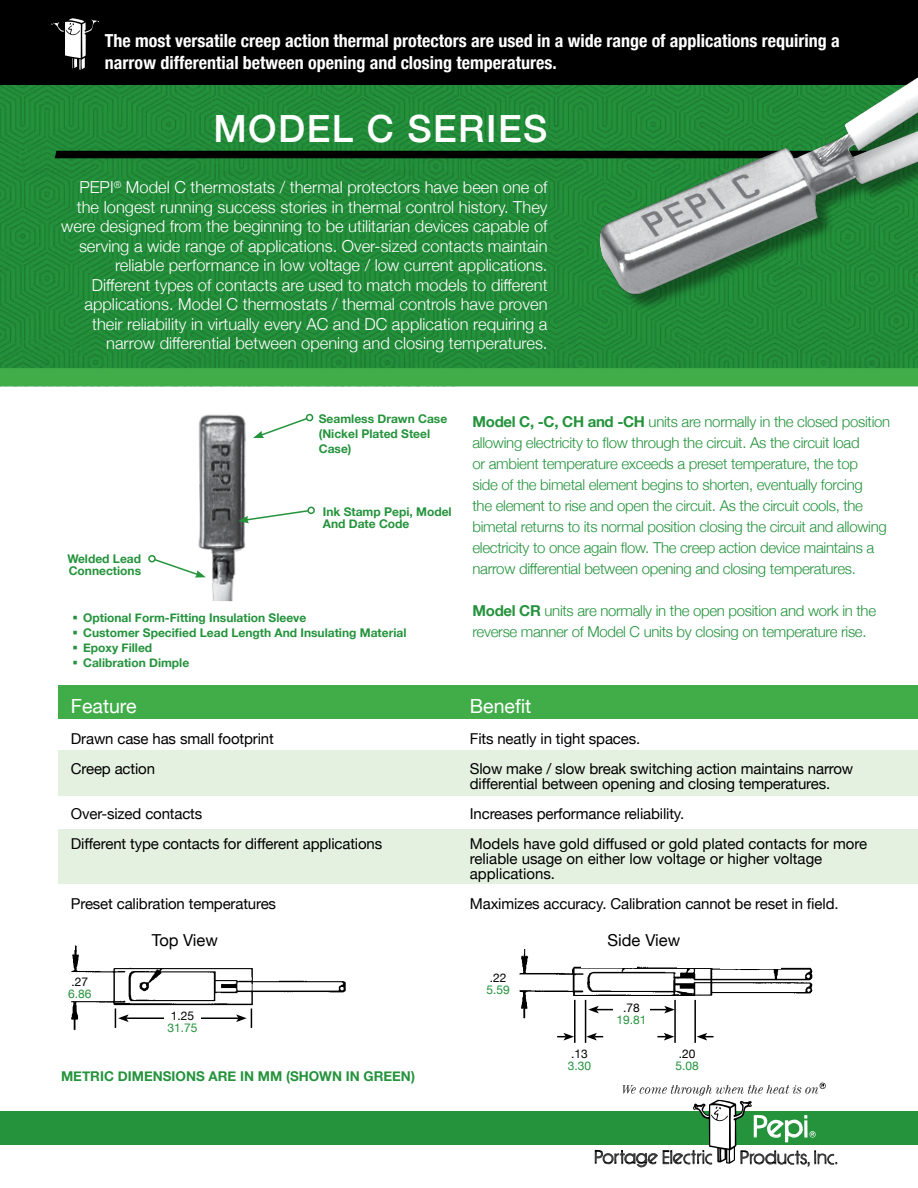
<style>
.page{position:relative;width:918px;height:1188px;background:#fff}
.page>*{position:absolute;margin:0;border:0;box-sizing:border-box;transform-origin:0 0}
.t1{font:500 37.5px "Helvetica Neue";letter-spacing:.04em;color:#fff}
.t2{font:19.5px "Helvetica Neue";color:#fff}
.t3{font:700 condensed 18px/21.6px "Helvetica Neue";color:#fff}
.t4{font:300 16.5px/19.5px "Helvetica Neue";color:#fff;text-align:right}
.t5{font:16.5px "Helvetica Neue";color:#000}
.t6{font:300 15px/21px "Helvetica Neue";letter-spacing:-.02em;color:#24933c}
.t7{font:15px/15px "Helvetica Neue";letter-spacing:-.01em;color:#000}
.t8{font:700 13.5px "Helvetica Neue";color:#24933c}
.t9{font:700 12px/15px "Helvetica Neue";color:#24933c}
.t10{font:12px "Helvetica Neue";color:#24933c}
.t11{font:12px "Helvetica Neue";color:#000}
.s1{font-weight:700}
</style>
<div class="page">
<img style="left:198px;top:414px;width:51px;height:187px">
<div style="left:58px;top:751px;width:860px;height:45px;background:#e4f0e0"></div>
<div style="left:58px;top:685px;width:860px;height:34px;background:#41ad49"></div>
<div style="left:58px;top:829px;width:860px;height:54px;background:#e4f0e0"></div>
<svg style="left:0;top:84px;width:918px;height:284px;background:#218937"></svg>
<div style="left:56px;top:151px;width:862px;height:7px;background:#000"></div>
<div style="left:0;top:0;width:918px;height:84px;background:#000"></div>
<svg style="left:51px;top:18px;width:48px;height:52px"></svg>
<div style="left:0;top:368px;width:918px;height:18px;background:#41ad49"></div>
<div style="left:306px;top:414px;width:7px;height:7px;border:2px solid #24933c;border-radius:50%"></div>
<svg style="left:253px;top:417px;width:56px;height:21px"></svg>
<div style="left:307px;top:507px;width:8px;height:7px;border:2px solid #24933c;border-radius:50%"></div>
<svg style="left:238px;top:509px;width:72px;height:14px"></svg>
<div style="left:602px;top:0;width:316px;height:312px;background:#000;opacity:.39"></div>
<img style="left:595px;top:0;width:323px;height:300px">
<div style="left:148px;top:555px;width:8px;height:7px;border:2px solid #24933c;border-radius:50%"></div>
<svg style="left:153px;top:558px;width:53px;height:20px"></svg>
<img style="left:71px;top:945px;width:275px;height:86px">
<img style="left:519px;top:949px;width:294px;height:70px">
<div style="left:159px;top:940px;width:32px;height:28px;background:#fff"></div>
<div style="left:43px;top:923px;width:32px;height:27px;background:#fff"></div>
<hr style="left:126px;top:1017px;width:112px;height:2px;background:#000">
<svg style="left:115px;top:1009px;width:14px;height:19px"></svg>
<svg style="left:236px;top:1009px;width:16px;height:19px"></svg>
<div style="left:164px;top:1009px;width:36px;height:28px;background:#fff"></div>
<div style="left:581px;top:944px;width:56px;height:23px;background:#fff"></div>
<div style="left:677px;top:947px;width:56px;height:21px;background:#fff"></div>
<div style="left:720px;top:948px;width:61px;height:21px;background:#fff"></div>
<div style="left:567px;top:996px;width:225px;height:24px;background:#fff"></div>
<hr style="left:585px;top:1000px;width:1px;height:43px;background:#000">
<hr style="left:574px;top:1000px;width:2px;height:43px;background:#000">
<hr style="left:694px;top:1000px;width:2px;height:43px;background:#000">
<hr style="left:674px;top:1000px;width:2px;height:43px;background:#000">
<hr style="left:596px;top:1009px;width:71px;height:1px;background:#000">
<svg style="left:588px;top:1006px;width:11px;height:7px"></svg>
<svg style="left:664px;top:1006px;width:11px;height:7px"></svg>
<div style="left:613px;top:1000px;width:37px;height:29px;background:#fff"></div>
<svg style="left:586px;top:1033px;width:17px;height:8px"></svg>
<svg style="left:697px;top:1033px;width:17px;height:8px"></svg>
<svg style="left:657px;top:1033px;width:17px;height:8px"></svg>
<svg style="left:557px;top:1033px;width:17px;height:8px"></svg>
<div style="left:0;top:1111px;width:918px;height:34px;background:#24933c"></div>
<svg style="left:595px;top:1083px;width:242px;height:85px"></svg>
<p class="t3" style="left:105px;top:29px;width:736px">The most versatile creep action thermal protectors are used in a wide range of applications requiring a narrow differential between opening and closing temperatures.</p>
<h1 class="t1" style="left:213px;top:99px;width:336px">MODEL C SERIES</h1>
<p class="t4" style="left:61px;top:177px;width:488px">PEPI<sup>®</sup> Model C thermostats / thermal protectors have been one of the longest running success stories in thermal control history. They were designed from the beginning to be utilitarian devices capable of serving a wide range of applications. Over-sized contacts maintain reliable performance in low voltage / low current applications.<br>Different types of contacts are used to match models to different applications. Model C thermostats / thermal controls have proven their reliability in virtually every AC and DC application requiring a narrow differential between opening and closing temperatures.</p>
<p class="t9" style="left:319px;top:412px;width:130px">Seamless Drawn Case (Nickel Plated Steel<br>Case)</p>
<p class="t9" style="left:67px;top:553px;width:75px;line-height:12px">Welded Lead<br>Connections</p>
<p class="t9" style="left:323px;top:506px;width:130px;line-height:12px">Ink Stamp Pepi, Model<br>And Date Code</p>
<p class="t9" style="left:83px;top:611px;width:325px">Optional Form-Fitting Insulation Sleeve<br>Customer Specified Lead Length And Insulating Material Epoxy Filled<br>Calibration Dimple</p>
<p class="t6" style="left:472px;top:410px;width:419px"><span class="s1">Model C, -C, CH and -CH</span> units are normally in the closed position allowing electricity to flow through the circuit. As the circuit load<br>or ambient temperature exceeds a preset temperature, the top<br>side of the bimetal element begins to shorten, eventually forcing<br>the element to rise and open the circuit. As the circuit cools, the bimetal returns to its normal position closing the circuit and allowing electricity to once again flow. The creep action device maintains a narrow differential between opening and closing temperatures.</p>
<p class="t6" style="left:472px;top:599px;width:405px"><span class="s1">Model CR</span> units are normally in the open position and work in the reverse manner of Model C units by closing on temperature rise.</p>
<h2 class="t2" style="left:71px;top:692px;width:67px">Feature</h2>
<h2 class="t2" style="left:470px;top:692px;width:63px">Benefit</h2>
<p class="t7" style="left:71px;top:732px;width:204px">Drawn case has small footprint</p>
<p class="t7" style="left:470px;top:732px;width:172px">Fits neatly in tight spaces.</p>
<p class="t7" style="left:71px;top:762px;width:86px">Creep action</p>
<p class="t7" style="left:470px;top:762px;width:385px">Slow make / slow break switching action maintains narrow differential between opening and closing temperatures.</p>
<p class="t7" style="left:71px;top:807px;width:133px">Over-sized contacts</p>
<p class="t7" style="left:470px;top:807px;width:216px">Increases performance reliability.</p>
<p class="t7" style="left:71px;top:837px;width:313px">Different type contacts for different applications</p>
<p class="t7" style="left:470px;top:837px;width:399px">Models have gold diffused or gold plated contacts for more reliable usage on either low voltage or higher voltage applications.</p>
<p class="t7" style="left:71px;top:897px;width:207px">Preset calibration temperatures</p>
<p class="t7" style="left:470px;top:897px;width:370px">Maximizes accuracy. Calibration cannot be reset in field.</p>
<p class="t11" style="left:71px;top:973px;width:18px">.27</p>
<p class="t10" style="left:68px;top:985px;width:25px">6.86</p>
<p class="t5" style="left:152px;top:928px;width:68px">Top View</p>
<p class="t11" style="left:171px;top:1008px;width:25px">1.25</p>
<p class="t10" style="left:167px;top:1020px;width:32px">31.75</p>
<p class="t8" style="left:61px;top:1066px;width:355px">METRIC DIMENSIONS ARE IN MM (SHOWN IN GREEN)</p>
<p class="t11" style="left:490px;top:969px;width:18px">.22</p>
<p class="t10" style="left:487px;top:981px;width:25px">5.59</p>
<p class="t5" style="left:607px;top:928px;width:74px">Side View</p>
<p class="t11" style="left:571px;top:1045px;width:18px">.13</p>
<p class="t10" style="left:568px;top:1057px;width:25px">3.30</p>
<p class="t11" style="left:623px;top:999px;width:18px">.78</p>
<p class="t10" style="left:617px;top:1011px;width:32px">19.81</p>
<p class="t11" style="left:679px;top:1045px;width:18px">.20</p>
<p class="t10" style="left:675px;top:1057px;width:25px">5.08</p>
</div>
